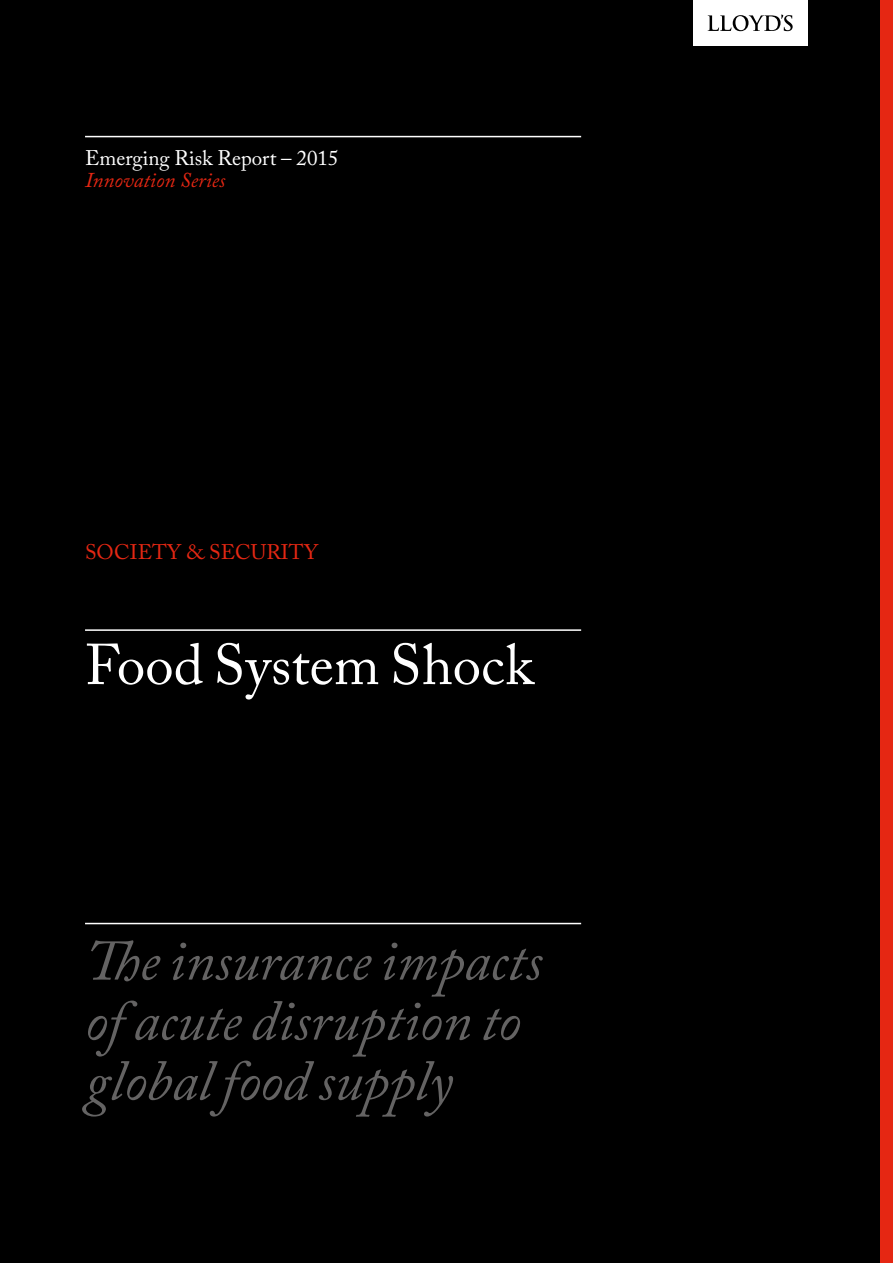
<style>
.page{position:relative;width:893px;height:1263px;background:#000}
.page>*{position:absolute;margin:0;border:0;box-sizing:border-box;transform-origin:0 0}
.t1{font:italic 57px/60px "Adobe Caslon Pro";color:#646363}
.t2{font:57px "Adobe Caslon Pro";color:#fff}
.t3{font:21px "Adobe Caslon Pro";color:#fff}
.t4{font:italic 21px "Adobe Caslon Pro";color:#e52713}
.t5{font:21px "Adobe Caslon Pro";color:#e52713}
</style>
<div class="page">
<div style="left:880px;top:0;width:13px;height:1263px;background:#e52713"></div>
<hr style="left:85px;top:629px;width:496px;height:2px;background:#fff">
<hr style="left:85px;top:923px;width:496px;height:1px;background:#fff">
<hr style="left:85px;top:136px;width:496px;height:1px;background:#fff">
<div style="left:693px;top:0;width:115px;height:46px;background:#fff"></div>
<svg style="left:708px;top:15px;width:85px;height:16px"></svg>
<p class="t3" style="left:85px;top:145px;width:255px">Emerging Risk Report – 2015</p>
<p class="t4" style="left:85px;top:167px;width:142px">Innovation Series</p>
<p class="t5" style="left:85px;top:539px;width:235px">SOCIETY &amp; SECURITY</p>
<p class="t2" style="left:85px;top:631px;width:450px">Food System Shock</p>
<p class="t1" style="left:85px;top:930px;width:459px">The insurance impacts of acute disruption to global food supply</p>
</div>
